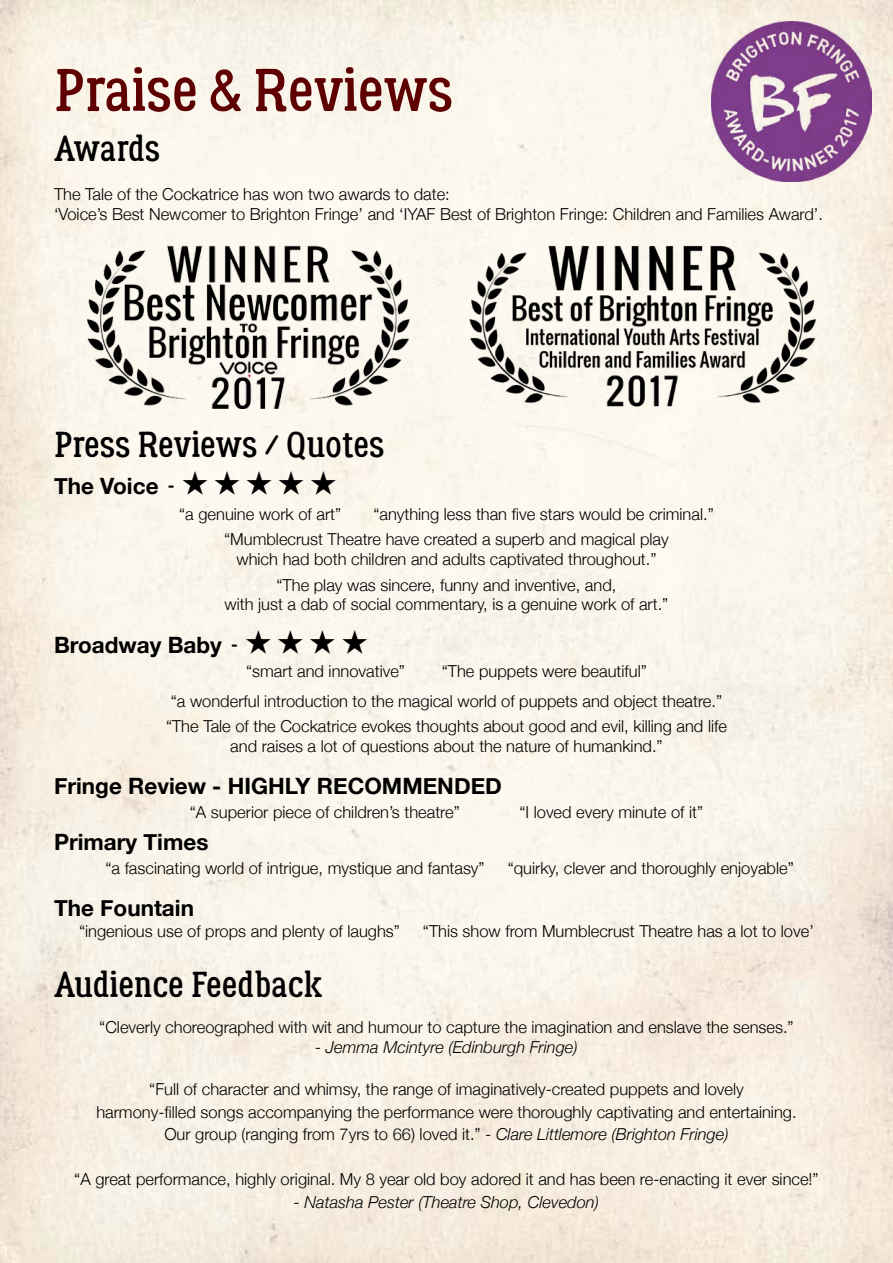
<style>
.page{position:relative;width:893px;height:1263px;background:#fff}
.page>*{position:absolute;margin:0;border:0;box-sizing:border-box;transform-origin:0 0}
.Goudy_40_Red{font:60px "Lumberjack";color:#5f0000}
.Goudy_24{font:36px "Lumberjack";color:#000}
.Helv_11_Bold_for_Quo{font:700 22.5px "Helvetica Neue";color:#000}
.Helv_11_Bold_for_Quo-2{font:300 16.5px "Helvetica Neue";color:#000}
.Helv_12{font:300 16.5px "Helvetica Neue";color:#000}
.Helv_11_Bold_for_Quo-3{font:italic 300 16.5px "Helvetica Neue";color:#000}
.s1{font-size:16.5px}
.s2{font-style:italic}
</style>
<div class="page">
<img style="left:0;top:0;width:893px;height:1263px">
<img style="left:711px;top:21px;width:160px;height:161px">
<img style="left:73px;top:243px;width:355px;height:166px">
<img style="left:452px;top:243px;width:382px;height:166px">
<svg style="left:183px;top:471px;width:24px;height:24px"></svg>
<svg style="left:215px;top:471px;width:25px;height:24px"></svg>
<svg style="left:247px;top:471px;width:25px;height:24px"></svg>
<svg style="left:279px;top:471px;width:25px;height:24px"></svg>
<svg style="left:311px;top:471px;width:25px;height:24px"></svg>
<svg style="left:246px;top:629px;width:25px;height:24px"></svg>
<svg style="left:278px;top:629px;width:25px;height:24px"></svg>
<svg style="left:310px;top:629px;width:25px;height:24px"></svg>
<svg style="left:342px;top:629px;width:25px;height:24px"></svg>
<p class="Goudy_40_Red" style="left:54px;top:53px;width:401px">Praise &amp; Reviews</p>
<p class="Goudy_24" style="left:54px;top:126px;width:108px">Awards</p>
<p class="Helv_12" style="left:54px;top:181px;width:397px">The Tale of the Cockatrice has won two awards to date:</p>
<p class="Helv_12" style="left:54px;top:201px;width:771px">‘Voice’s Best Newcomer to Brighton Fringe’ and ‘IYAF Best of Brighton Fringe: Children and Families Award’.</p>
<p class="Goudy_24" style="left:54px;top:423px;width:332px">Press Reviews / Quotes</p>
<p class="Helv_11_Bold_for_Quo" style="left:54px;top:469px;width:122px">The Voice <span class="s1">-</span></p>
<p class="Helv_11_Bold_for_Quo-2" style="left:179px;top:501px;width:163px">“a genuine work of art”</p>
<p class="Helv_11_Bold_for_Quo-2" style="left:373px;top:501px;width:342px">“anything less than five stars would be criminal.”</p>
<p class="Helv_12" style="left:224px;top:526px;width:446px">“Mumblecrust Theatre have created a superb and magical play</p>
<p class="Helv_12" style="left:236px;top:546px;width:421px">which had both children and adults captivated throughout.”</p>
<p class="Helv_12" style="left:277px;top:571px;width:341px">“The play was sincere, funny and inventive, and,</p>
<p class="Helv_12" style="left:225px;top:591px;width:445px">with just a dab of social commentary, is a genuine work of art.”</p>
<p class="Helv_11_Bold_for_Quo" style="left:54px;top:627px;width:185px">Broadway Baby <span class="s1">-</span></p>
<p class="Helv_12" style="left:246px;top:658px;width:160px">“smart and innovative”</p>
<p class="Helv_12" style="left:442px;top:658px;width:207px">“The puppets were beautiful”</p>
<p class="Helv_12" style="left:171px;top:688px;width:553px">“a wonderful introduction to the magical world of puppets and object theatre.”</p>
<p class="Helv_12" style="left:166px;top:713px;width:562px">“The Tale of the Cockatrice evokes thoughts about good and evil, killing and life</p>
<p class="Helv_12" style="left:230px;top:733px;width:434px">and raises a lot of questions about the nature of humankind.”</p>
<p class="Helv_11_Bold_for_Quo" style="left:54px;top:769px;width:449px">Fringe Review - HIGHLY RECOMMENDED</p>
<p class="Helv_12" style="left:190px;top:799px;width:271px">“A superior piece of children’s theatre”</p>
<p class="Helv_12" style="left:519px;top:799px;width:185px">“I loved every minute of it”</p>
<p class="Helv_11_Bold_for_Quo" style="left:54px;top:824px;width:156px">Primary Times</p>
<p class="Helv_11_Bold_for_Quo-2" style="left:105px;top:855px;width:381px">“a fascinating world of intrigue, mystique and fantasy”</p>
<p class="Helv_11_Bold_for_Quo-2" style="left:508px;top:855px;width:288px">“quirky, clever and thoroughly enjoyable”</p>
<p class="Helv_11_Bold_for_Quo" style="left:54px;top:890px;width:142px">The Fountain</p>
<p class="Helv_11_Bold_for_Quo-2" style="left:79px;top:918px;width:322px">“ingenious use of props and plenty of laughs”</p>
<p class="Helv_11_Bold_for_Quo-2" style="left:423px;top:918px;width:393px">“This show from Mumblecrust Theatre has a lot to love’</p>
<p class="Goudy_24" style="left:54px;top:962px;width:270px">Audience Feedback</p>
<p class="Helv_11_Bold_for_Quo-2" style="left:99px;top:1014px;width:696px">“Cleverly choreographed with wit and humour to capture the imagination and enslave the senses.”</p>
<p class="Helv_11_Bold_for_Quo-3" style="left:315px;top:1034px;width:264px">- Jemma Mcintyre (Edinburgh Fringe)</p>
<p class="Helv_11_Bold_for_Quo-2" style="left:149px;top:1076px;width:596px">“Full of character and whimsy, the range of imaginatively-created puppets and lovely</p>
<p class="Helv_11_Bold_for_Quo-2" style="left:96px;top:1099px;width:702px">harmony-filled songs accompanying the performance were thoroughly captivating and entertaining.</p>
<p class="Helv_11_Bold_for_Quo-2" style="left:164px;top:1121px;width:566px">Our group (ranging from 7yrs to 66) loved it.” <span class="s2">- Clare Littlemore (Brighton Fringe)</span></p>
<p class="Helv_11_Bold_for_Quo-2" style="left:74px;top:1166px;width:746px">“A great performance, highly original. My 8 year old boy adored it and has been re-enacting it ever since!”</p>
<p class="Helv_11_Bold_for_Quo-3" style="left:294px;top:1189px;width:307px">- Natasha Pester (Theatre Shop, Clevedon)</p>
</div>
